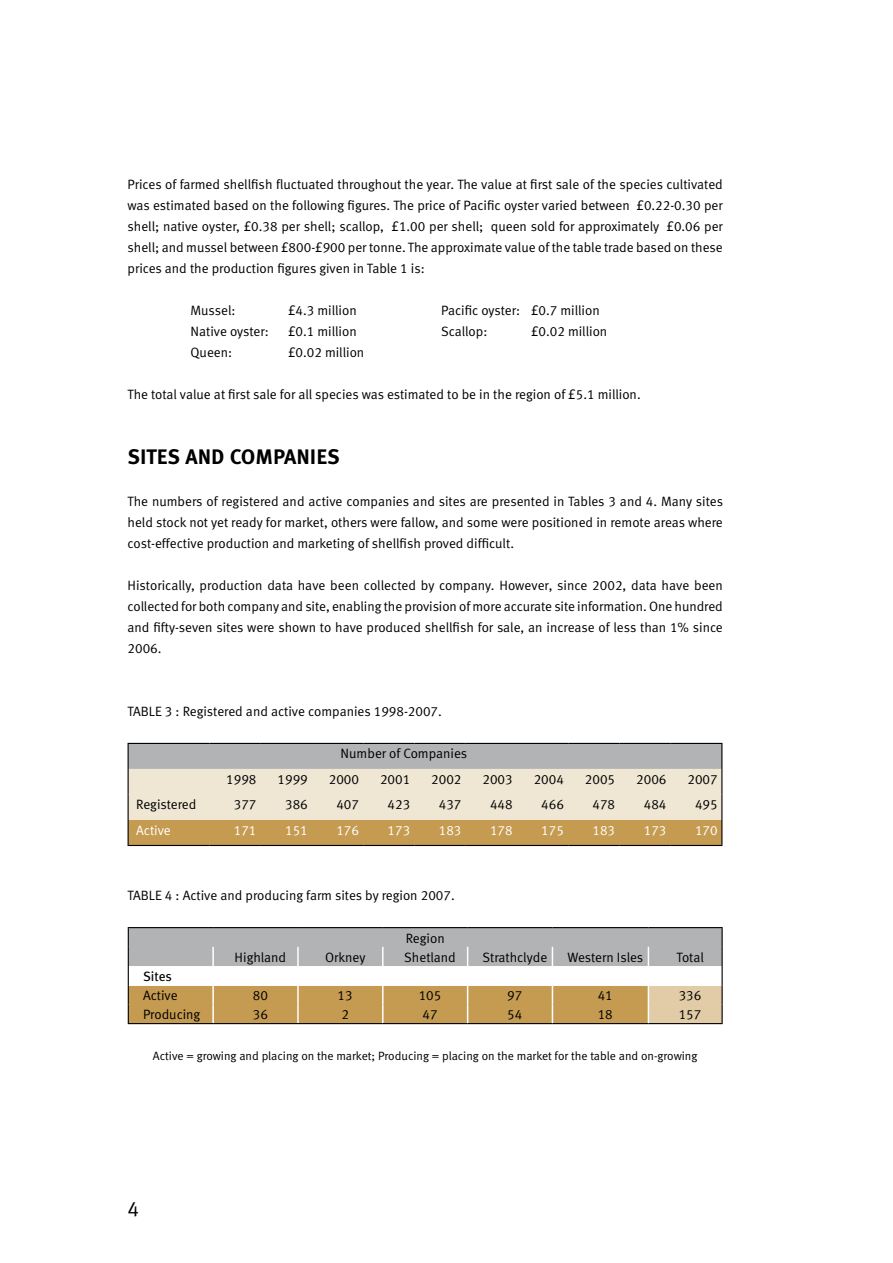
<style>
.page{position:relative;width:893px;height:1263px;background:#fff}
.page>*{position:absolute;margin:0;border:0;box-sizing:border-box;transform-origin:0 0}
.t1{font:21px "Meta Bold LF Caps";color:#000}
.t2{font:21px "Meta Normal LF";color:#000}
.t3{font:13.5px/21px "Meta Normal LF";color:#000;text-align:justify}
.t4{font:13.5px "Meta Normal LF";color:#fff}
.t5{font:13.5px "Meta Book LF";color:#000}
.t6{font:12px "Meta Normal LF";color:#000}
</style>
<div class="page">
<svg style="left:128px;top:743px;width:594px;height:102px;background:#d2c4a9"></svg>
<hr style="left:128px;top:845px;width:82px;height:1px;background:#000">
<hr style="left:210px;top:845px;width:51px;height:1px;background:#000">
<hr style="left:261px;top:845px;width:51px;height:1px;background:#000">
<hr style="left:312px;top:845px;width:51px;height:1px;background:#000">
<hr style="left:363px;top:845px;width:51px;height:1px;background:#000">
<hr style="left:414px;top:845px;width:52px;height:1px;background:#000">
<hr style="left:466px;top:845px;width:51px;height:1px;background:#000">
<hr style="left:517px;top:845px;width:51px;height:1px;background:#000">
<hr style="left:568px;top:845px;width:51px;height:1px;background:#000">
<hr style="left:619px;top:845px;width:52px;height:1px;background:#000">
<hr style="left:671px;top:845px;width:51px;height:1px;background:#000">
<hr style="left:128px;top:927px;width:85px;height:1px;background:#000">
<hr style="left:213px;top:927px;width:85px;height:1px;background:#000">
<hr style="left:298px;top:927px;width:85px;height:1px;background:#000">
<hr style="left:383px;top:927px;width:85px;height:1px;background:#000">
<hr style="left:468px;top:927px;width:84px;height:1px;background:#000">
<hr style="left:552px;top:927px;width:96px;height:1px;background:#000">
<hr style="left:648px;top:927px;width:75px;height:1px;background:#000">
<svg style="left:128px;top:928px;width:595px;height:95px"></svg>
<hr style="left:128px;top:1023px;width:85px;height:1px;background:#000">
<hr style="left:213px;top:1023px;width:85px;height:1px;background:#000">
<hr style="left:298px;top:1023px;width:85px;height:1px;background:#000">
<hr style="left:383px;top:1023px;width:85px;height:1px;background:#000">
<hr style="left:468px;top:1023px;width:84px;height:1px;background:#000">
<hr style="left:552px;top:1023px;width:96px;height:1px;background:#000">
<hr style="left:648px;top:1023px;width:75px;height:1px;background:#000">
<p class="t3" style="left:128px;top:174px;width:597px">Prices of farmed shellfish fluctuated throughout the year. The value at first sale of the species cultivated was estimated based on the following figures. The price of Pacific oyster varied between £0.22-0.30 per shell; native oyster, £0.38 per shell; scallop, £1.00 per shell; queen sold for approximately £0.06 per shell; and mussel between £800-£900 per tonne. The approximate value of the table trade based on these prices and the production figures given in Table 1 is:</p>
<p class="t3" style="left:191px;top:300px;width:46px">Mussel:</p>
<p class="t3" style="left:288px;top:300px;width:70px">£4.3 million</p>
<p class="t3" style="left:441px;top:300px;width:160px">Pacific oyster: £0.7 million</p>
<p class="t3" style="left:191px;top:321px;width:80px">Native oyster:</p>
<p class="t3" style="left:288px;top:321px;width:70px">£0.1 million</p>
<p class="t3" style="left:441px;top:321px;width:48px">Scallop:</p>
<p class="t3" style="left:531px;top:321px;width:78px">£0.02 million</p>
<p class="t3" style="left:191px;top:342px;width:43px">Queen:</p>
<p class="t3" style="left:288px;top:342px;width:78px">£0.02 million</p>
<p class="t3" style="left:128px;top:384px;width:515px">The total value at first sale for all species was estimated to be in the region of £5.1 million.</p>
<h1 class="t1" style="left:128px;top:444px;width:214px">SITES AND COMPANIES</h1>
<p class="t3" style="left:128px;top:490px;width:597px">The numbers of registered and active companies and sites are presented in Tables 3 and 4. Many sites held stock not yet ready for market, others were fallow, and some were positioned in remote areas where cost-effective production and marketing of shellfish proved difficult.</p>
<p class="t3" style="left:128px;top:574px;width:597px">Historically, production data have been collected by company. However, since 2002, data have been collected for both company and site, enabling the provision of more accurate site information. One hundred and fifty-seven sites were shown to have produced shellfish for sale, an increase of less than 1% since 2006.</p>
<p class="t3" style="left:128px;top:700px;width:316px">TABLE 3 : Registered and active companies 1998-2007.</p>
<p class="t3" style="left:341px;top:743px;width:128px">Number of Companies</p>
<p class="t3" style="left:226px;top:768px;width:32px">1998</p>
<p class="t3" style="left:278px;top:768px;width:32px">1999</p>
<p class="t3" style="left:329px;top:768px;width:32px">2000</p>
<p class="t3" style="left:380px;top:768px;width:32px">2001</p>
<p class="t3" style="left:431px;top:768px;width:32px">2002</p>
<p class="t3" style="left:482px;top:768px;width:32px">2003</p>
<p class="t3" style="left:534px;top:768px;width:32px">2004</p>
<p class="t3" style="left:585px;top:768px;width:32px">2005</p>
<p class="t3" style="left:636px;top:768px;width:32px">2006</p>
<p class="t3" style="left:687px;top:768px;width:32px">2007</p>
<p class="t3" style="left:136px;top:794px;width:62px">Registered</p>
<p class="t3" style="left:234px;top:794px;width:24px">377</p>
<p class="t3" style="left:285px;top:794px;width:24px">386</p>
<p class="t3" style="left:336px;top:794px;width:24px">407</p>
<p class="t3" style="left:388px;top:794px;width:24px">423</p>
<p class="t3" style="left:439px;top:794px;width:24px">437</p>
<p class="t3" style="left:490px;top:794px;width:24px">448</p>
<p class="t3" style="left:541px;top:794px;width:24px">466</p>
<p class="t3" style="left:592px;top:794px;width:24px">478</p>
<p class="t3" style="left:644px;top:794px;width:24px">484</p>
<p class="t3" style="left:695px;top:794px;width:24px">495</p>
<p class="t4" style="left:136px;top:822px;width:36px">Active</p>
<p class="t4" style="left:234px;top:822px;width:24px">171</p>
<p class="t4" style="left:285px;top:822px;width:24px">151</p>
<p class="t4" style="left:336px;top:822px;width:24px">176</p>
<p class="t4" style="left:388px;top:822px;width:24px">173</p>
<p class="t4" style="left:439px;top:822px;width:24px">183</p>
<p class="t4" style="left:490px;top:822px;width:24px">178</p>
<p class="t4" style="left:541px;top:822px;width:24px">175</p>
<p class="t4" style="left:592px;top:822px;width:24px">183</p>
<p class="t4" style="left:644px;top:822px;width:24px">173</p>
<p class="t4" style="left:695px;top:822px;width:24px">170</p>
<p class="t3" style="left:128px;top:885px;width:329px">TABLE 4 : Active and producing farm sites by region 2007.</p>
<p class="t3" style="left:406px;top:927px;width:41px">Region</p>
<p class="t3" style="left:235px;top:946px;width:53px">Highland</p>
<p class="t3" style="left:325px;top:946px;width:42px">Orkney</p>
<p class="t3" style="left:404px;top:946px;width:53px">Shetland</p>
<p class="t3" style="left:482px;top:946px;width:66px">Strathclyde</p>
<p class="t3" style="left:567px;top:946px;width:77px">Western Isles</p>
<p class="t3" style="left:677px;top:946px;width:29px">Total</p>
<p class="t5" style="left:143px;top:968px;width:30px">Sites</p>
<p class="t3" style="left:143px;top:985px;width:36px">Active</p>
<p class="t3" style="left:253px;top:985px;width:17px">80</p>
<p class="t3" style="left:338px;top:985px;width:17px">13</p>
<p class="t3" style="left:419px;top:985px;width:24px">105</p>
<p class="t3" style="left:507px;top:985px;width:17px">97</p>
<p class="t3" style="left:598px;top:985px;width:17px">41</p>
<p class="t3" style="left:679px;top:985px;width:24px">336</p>
<p class="t3" style="left:143px;top:1004px;width:59px">Producing</p>
<p class="t3" style="left:253px;top:1004px;width:17px">36</p>
<p class="t3" style="left:341px;top:1004px;width:9px">2</p>
<p class="t3" style="left:422px;top:1004px;width:17px">47</p>
<p class="t3" style="left:507px;top:1004px;width:17px">54</p>
<p class="t3" style="left:598px;top:1004px;width:17px">18</p>
<p class="t3" style="left:679px;top:1004px;width:24px">157</p>
<p class="t6" style="left:153px;top:1049px;width:546px">Active = growing and placing on the market; Producing = placing on the market for the table and on-growing</p>
<h1 class="t2" style="left:128px;top:1196px;width:13px">4</h1>
</div>
